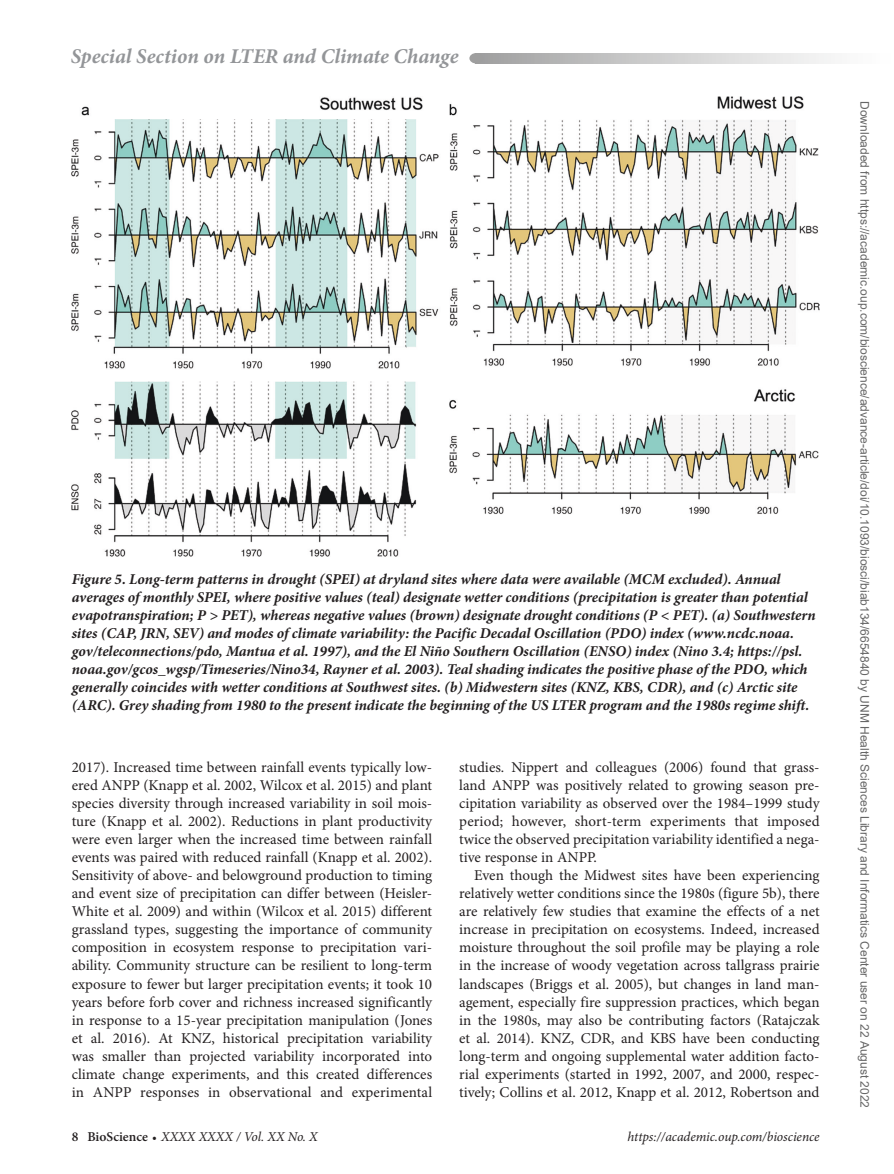
<style>
.page{position:relative;width:894px;height:1174px;background:#fff}
.page>*{position:absolute;margin:0;border:0;box-sizing:border-box;transform-origin:0 0}
.t1{font:italic 700 21px "Minion Pro";letter-spacing:-.005em;color:#939598}
.Para{font:15px/18px "Minion Pro";color:#231f20;text-align:justify}
.FigCaption{font:italic 700 15px/18px "Minion Pro";letter-spacing:-.005em;color:#231f20}
.t2{font:italic 13.5px "Minion Pro";letter-spacing:-.005em;color:#231f20}
.t3{font:12px "Arial";color:#666}
.s1{font-family:"Minion Pro Semibold 2";font-style:normal}
.s2{font-weight:600;font-style:normal;font-size:12px}
</style>
<div class="page">
<svg style="left:479px;top:53px;width:352px;height:11px"></svg>
<div style="left:469px;top:53px;width:14px;height:11px;background:#9e9e9e;border-radius:50%"></div>
<img style="left:72px;top:96px;width:747px;height:461px">
<h1 class="t1" style="left:71px;top:41px;width:389px">Special Section on LTER and Climate Change</h1>
<p class="FigCaption" style="left:72px;top:570px;width:745px">Figure 5. Long-term patterns in drought (SPEI) at dryland sites where data were available (MCM excluded). Annual averages of monthly SPEI, where positive values (teal) designate wetter conditions (precipitation is greater than potential evapotranspiration; P &gt; PET), whereas negative values (brown) designate drought conditions (P &lt; PET). (a) Southwestern sites (CAP, JRN, SEV) and modes of climate variability: the Pacific Decadal Oscillation (PDO) index (www.ncdc.noaa. gov/teleconnections/pdo, Mantua et al. 1997), and the El Niño Southern Oscillation (ENSO) index (Nino 3.4; https://psl. noaa.gov/gcos_wgsp/Timeseries/Nino34, Rayner et al. 2003). Teal shading indicates the positive phase of the PDO, which generally coincides with wetter conditions at Southwest sites. (b) Midwestern sites (KNZ, KBS, CDR), and (c) Arctic site (ARC). Grey shading from 1980 to the present indicate the beginning of the US LTER program and the 1980s regime shift.</p>
<p class="Para" style="left:72px;top:758px;width:362px">2017). Increased time between rainfall events typically low&shy;ered ANPP (Knapp et al. 2002, Wilcox et al. 2015) and plant species diversity through increased variability in soil mois&shy;ture (Knapp et al. 2002). Reductions in plant productivity were even larger when the increased time between rainfall events was paired with reduced rainfall (Knapp et al. 2002).<br>Sensitivity of above- and belowground production to timing and event size of precipitation can differ between (Heisler-White et al. 2009) and within (Wilcox et al. 2015) different grassland types, suggesting the importance of community composition in ecosystem response to precipitation vari&shy;ability. Community structure can be resilient to long-term exposure to fewer but larger precipitation events; it took 10 years before forb cover and richness increased significantly in response to a 15-year precipitation manipulation (Jones et al. 2016). At KNZ, historical precipitation variability was smaller than projected variability incorporated into climate change experiments, and this created differences in ANPP responses in observational and experimental</p>
<p class="Para" style="left:459px;top:758px;width:362px">studies. Nippert and colleagues (2006) found that grass&shy;land ANPP was positively related to growing season pre&shy;cipitation variability as observed over the 1984–1999 study period; however, short-term experiments that imposed twice the observed precipitation variability identified a nega&shy;tive response in ANPP.</p>
<p class="Para" style="left:459px;top:866px;width:362px;text-indent:15px">Even though the Midwest sites have been experiencing relatively wetter conditions since the 1980s (figure 5b), there are relatively few studies that examine the effects of a net increase in precipitation on ecosystems. Indeed, increased moisture throughout the soil profile may be playing a role in the increase of woody vegetation across tallgrass prairie landscapes (Briggs et al. 2005), but changes in land man&shy;agement, especially fire suppression practices, which began in the 1980s, may also be contributing factors (Ratajczak et al. 2014). KNZ, CDR, and KBS have been conducting long-term and ongoing supplemental water addition facto&shy;rial experiments (started in 1992, 2007, and 2000, respec&shy;tively; Collins et al. 2012, Knapp et al. 2012, Robertson and</p>
<p class="t2" style="left:72px;top:1127px;width:247px"><span class="s1">8 BioScience</span> <span class="s2">•</span> XXXX XXXX / Vol. XX No. X</p>
<p class="t2" style="left:627px;top:1127px;width:193px">https://academic.oup.com/bioscience</p>
<p class="t3" style="left:868px;top:101px;width:1008px;rotate:90deg">Downloaded from https://academic.oup.com/bioscience/advance-article/doi/10.1093/biosci/biab134/6654840 by UNM Health Sciences Library and Informatics Center user on 22 August 2022</p>
</div>
